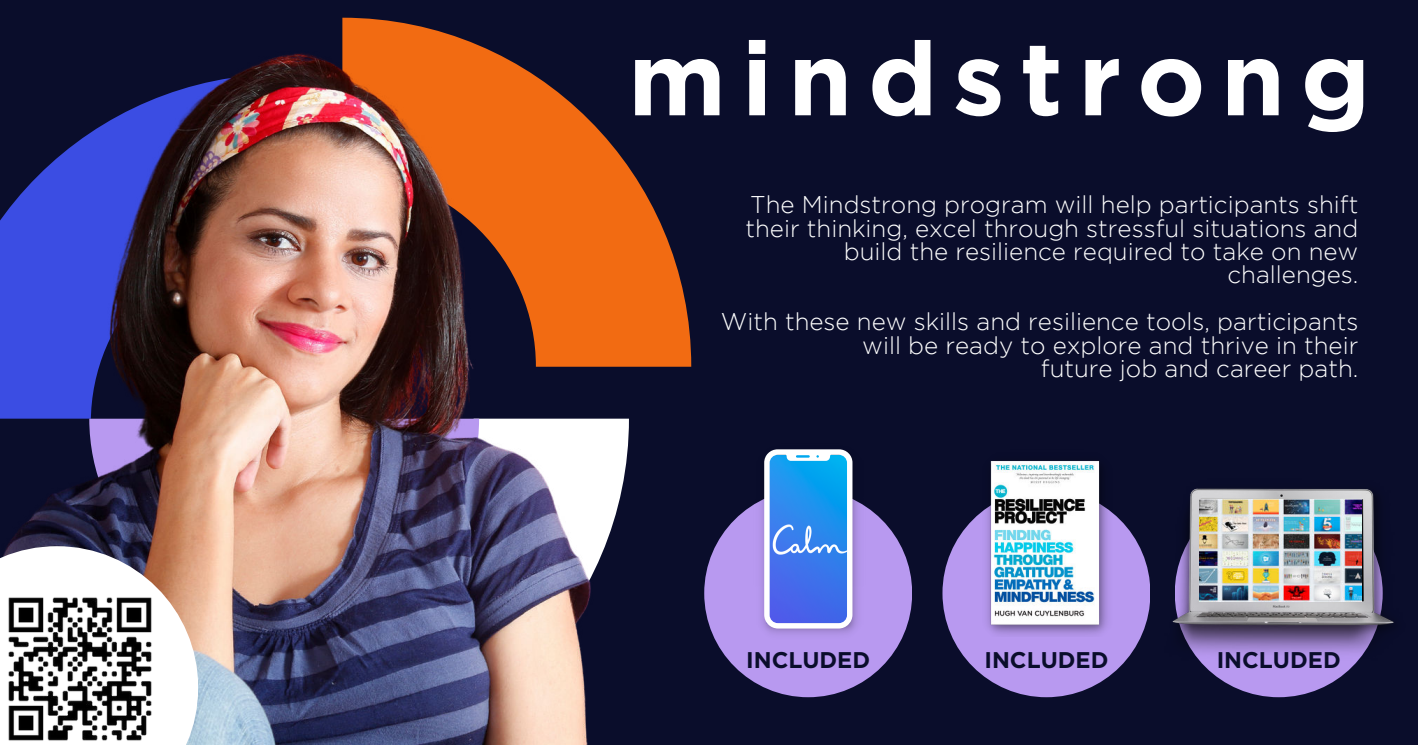
<style>
.page{position:relative;width:1418px;height:745px;background:#fff}
.page>*{position:absolute;margin:0;border:0;box-sizing:border-box;transform-origin:0 0}
.t1{font:700 103.12px "Gotham";letter-spacing:.15em;color:#fff}
.t2{font:300 24.12px/23.5px "Gotham";color:#fff;text-align:right}
.t3{font:700 22.62px "Gotham";color:#0a0d2b}
</style>
<div class="page">
<div style="left:0;top:0;width:1418px;height:744px;background:#0a0d2b"></div>
<svg style="left:629px;top:168px;width:62px;height:198px;fill:#f26b12"></svg>
<img style="left:0;top:17px;width:629px;height:727px">
<div style="left:942px;top:489px;width:208px;height:208px;background:#b899f0;border-radius:50%"></div>
<img style="left:980px;top:461px;width:133px;height:174px">
<div style="left:704px;top:489px;width:208px;height:208px;background:#b899f0;border-radius:50%"></div>
<img style="left:754px;top:459px;width:111px;height:175px">
<svg style="left:764px;top:449px;width:88px;height:179px;background:#589aee"></svg>
<div style="left:1174px;top:489px;width:208px;height:208px;background:#b899f0;border-radius:50%"></div>
<img style="left:1172px;top:488px;width:222px;height:174px">
<img style="left:1199px;top:499px;width:162px;height:102px">
<svg style="left:0;top:546px;width:198px;height:198px;background:#d7c7c1"></svg>
<img style="left:0;top:577px;width:171px;height:167px">
<h1 class="t1" style="left:628px;top:10px;width:743px">mindstrong</h1>
<p class="t2" style="left:745px;top:192px;width:614px">The Mindstrong program will help participants shift their thinking, excel through stressful situations and build the resilience required to take on new challenges.</p>
<p class="t2" style="left:721px;top:310px;width:639px">With these new skills and resilience tools, participants will be ready to explore and thrive in their<br>future job and career path.</p>
<p class="t3" style="left:746px;top:645px;width:126px">INCLUDED</p>
<p class="t3" style="left:984px;top:645px;width:126px">INCLUDED</p>
<p class="t3" style="left:1216px;top:645px;width:126px">INCLUDED</p>
</div>
